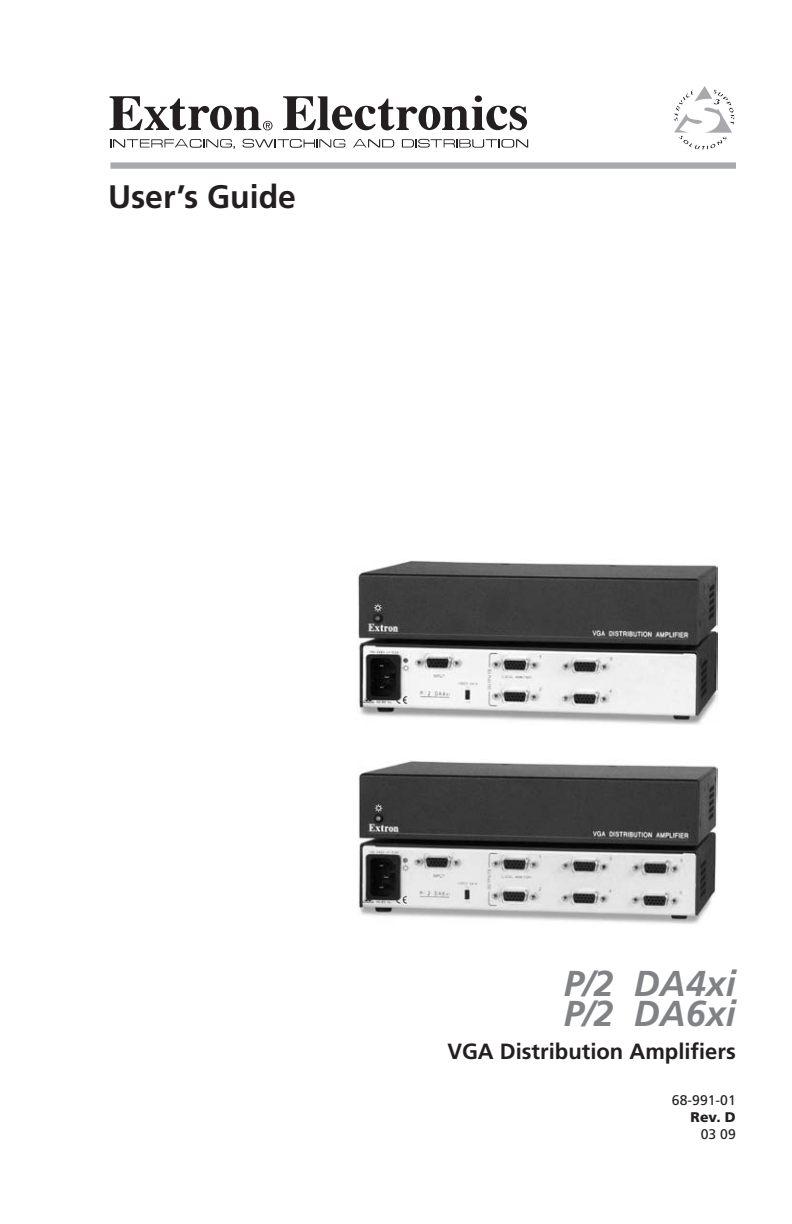
<style>
.page{position:relative;width:792px;height:1224px;background:#fff}
.page>*{position:absolute;margin:0;border:0;box-sizing:border-box;transform-origin:0 0}
.Product_name_number{font:italic 700 36px "Frutiger";color:#808285}
.t1{font:700 32.6px "Frutiger";color:#231f20}
.Product_part____desc{font:700 22px "Frutiger";color:#231f20}
.Part_number__date__p{font:14px "Frutiger";color:#231f20}
.Part_number__date__p-2{font:900 14px "Frutiger";color:#231f20}
</style>
<div class="page">
<svg style="left:674px;top:86px;width:61px;height:64px"></svg>
<div style="left:110px;top:162px;width:626px;height:7px;background:#a8a9ad"></div>
<svg style="left:243px;top:139px;width:102px;height:9px"></svg>
<svg style="left:353px;top:139px;width:41px;height:9px"></svg>
<svg style="left:283px;top:96px;width:244px;height:34px"></svg>
<svg style="left:110px;top:139px;width:125px;height:10px"></svg>
<svg style="left:402px;top:139px;width:126px;height:9px"></svg>
<svg style="left:110px;top:96px;width:163px;height:34px"></svg>
<img style="left:358px;top:559px;width:360px;height:166px">
<img style="left:358px;top:760px;width:360px;height:164px">
<p class="t1" style="left:108px;top:177px;width:190px">User’s Guide</p>
<p class="Product_name_number" style="left:564px;top:963px;width:174px">P/2 DA4xi</p>
<p class="Product_name_number" style="left:564px;top:993px;width:174px">P/2 DA6xi</p>
<p class="Product_part____desc" style="left:447px;top:1039px;width:290px">VGA Distribution Amplifiers</p>
<p class="Part_number__date__p" style="left:672px;top:1092px;width:65px">68-991-01</p>
<p class="Part_number__date__p-2" style="left:691px;top:1108px;width:47px">Rev. D</p>
<p class="Part_number__date__p" style="left:701px;top:1125px;width:37px">03 09</p>
</div>
